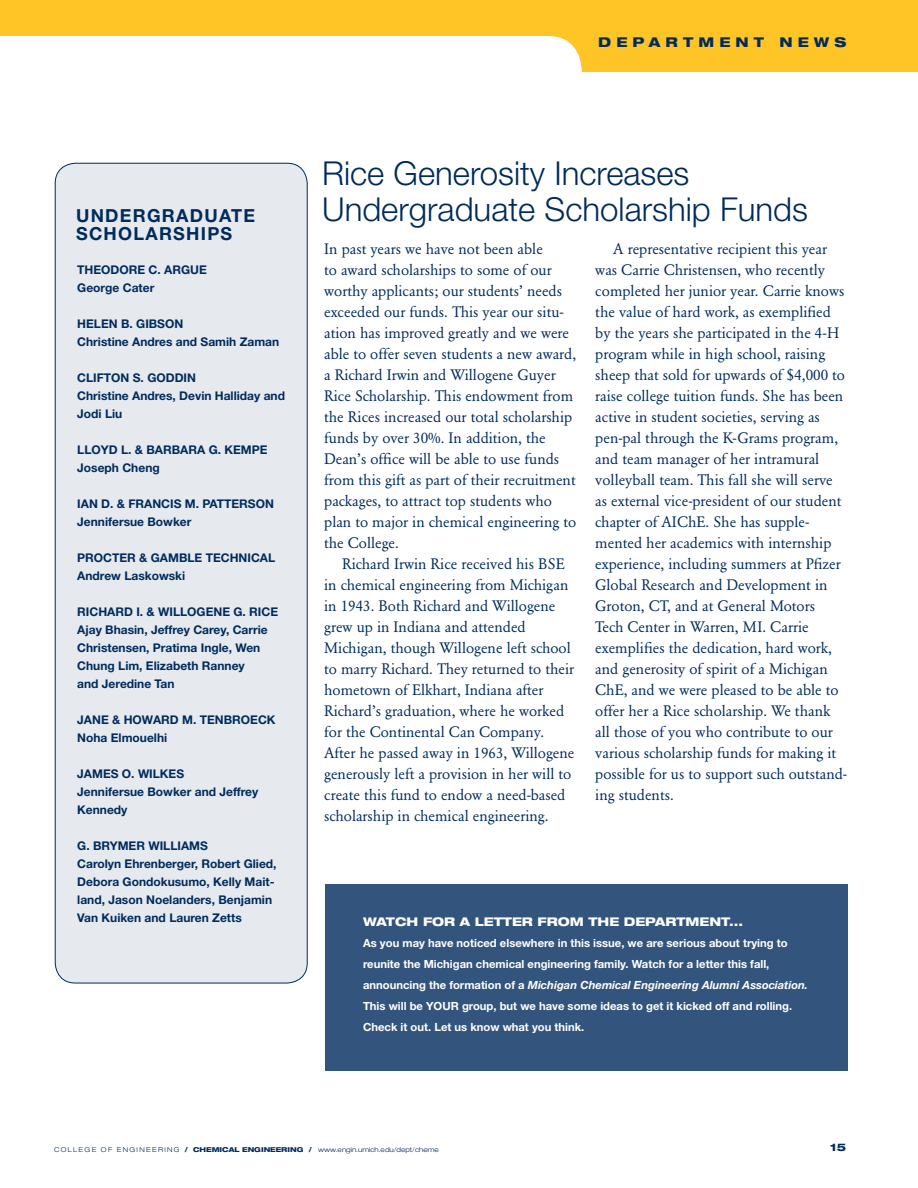
<style>
.page{position:relative;width:918px;height:1188px;background:#fff}
.page>*{position:absolute;margin:0;border:0;box-sizing:border-box;transform-origin:0 0}
.t1{font:300 33px/36px "Helvetica Neue LT Std";color:#002b5c}
.t2{font:700 18px/18px "Helvetica Neue LT Std";letter-spacing:.07em;color:#002b5c}
.t3{font:15px/21px "Garamond BE";color:#002b5c}
.t4{font:800 expanded 13.5px "Helvetica Neue LT Std";letter-spacing:.38em;color:#002b5c}
.t5{font:700 12px/18px "Helvetica Neue LT Std";color:#002b5c}
.t6{font:800 expanded 12px "Helvetica Neue LT Std";color:#fff}
.t7{font:700 11.25px/21px "Helvetica Neue LT Std";color:#fff}
.t8{font:800 expanded 10.5px "Helvetica Neue LT Std";color:#002b5c}
.t9{font:300 expanded 6.75px "Helvetica Neue LT Std";letter-spacing:.2em;color:#002b5c}
.t10{font:300 expanded 6.75px "Helvetica Neue LT Std";color:#002b5c}
.t11{font:800 expanded 6.75px "Helvetica Neue LT Std";color:#002b5c}
.s1{font-style:italic}
.s2{font-weight:800}
</style>
<div class="page">
<div style="left:0;top:0;width:918px;height:72px;background:#ffc425"></div>
<div style="left:0;top:36px;width:216px;height:72px;background:#fff"></div>
<div style="left:108px;top:36px;width:474px;height:72px;background:#fff;border-radius:34px"></div>
<div style="left:55px;top:163px;width:252px;height:820px;background:#e6eaef;border-radius:20px"></div>
<div style="left:325px;top:884px;width:523px;height:186px;background:#33557d"></div>
<p class="t4" style="left:598px;top:33px;width:67px">DEPAR</p>
<p class="t4" style="left:683px;top:33px;width:165px">TMENT NEWS</p>
<p class="t2" style="left:76px;top:206px;width:181px">UNDERGRADUATE<br>SCHOLARSHIPS</p>
<p class="t5" style="left:77px;top:261px;width:131px">THEODORE C. ARGUE<br>George Cater</p>
<p class="t5" style="left:77px;top:315px;width:203px">HELEN B. GIBSON<br>Christine Andres and Samih Zaman</p>
<p class="t5" style="left:77px;top:369px;width:209px">CLIFTON S. GODDIN<br>Christine Andres, Devin Halliday and<br>Jodi Liu</p>
<p class="t5" style="left:77px;top:441px;width:192px">LLOYD L. &amp; BARBARA G. KEMPE<br>Joseph Cheng</p>
<p class="t5" style="left:77px;top:495px;width:198px">IAN D. &amp; FRANCIS M. PATTERSON<br>Jennifersue Bowker</p>
<p class="t5" style="left:77px;top:549px;width:200px">PROCTER &amp; GAMBLE TECHNICAL<br>Andrew Laskowski</p>
<p class="t5" style="left:77px;top:603px;width:202px">RICHARD I. &amp; WILLOGENE G. RICE<br>Ajay Bhasin, Jeffrey Carey, Carrie<br>Christensen, Pratima Ingle, Wen<br>Chung Lim, Elizabeth Ranney<br>and Jeredine Tan</p>
<p class="t5" style="left:77px;top:711px;width:200px">JANE &amp; HOWARD M. TENBROECK<br>Noha Elmouelhi</p>
<p class="t5" style="left:77px;top:765px;width:183px">JAMES O. WILKES<br>Jennifersue Bowker and Jeffrey<br>Kennedy</p>
<p class="t5" style="left:77px;top:837px;width:201px">G. BRYMER WILLIAMS<br>Carolyn Ehrenberger, Robert Glied,<br>Debora Gondokusumo, Kelly Mait&shy;land, Jason Noelanders, Benjamin<br>Van Kuiken and Lauren Zetts</p>
<h1 class="t1" style="left:322px;top:155px;width:487px">Rice Generosity Increases<br>Undergraduate Scholarship Funds</h1>
<p class="t3" style="left:324px;top:239px;width:254px">In past years we have not been able<br>to award scholarships to some of our worthy applicants; our students’ needs exceeded our funds. This year our situ&shy;ation has improved greatly and we were able to offer seven students a new award, a Richard Irwin and Willogene Guyer Rice Scholarship. This endowment from the Rices increased our total scholarship funds by over 30%. In addition, the Dean’s office will be able to use funds from this gift as part of their recruitment packages, to attract top students who plan to major in chemical engineering to the College.</p>
<p class="t3" style="left:324px;top:554px;width:252px;text-indent:18px">Richard Irwin Rice received his BSE in chemical engineering from Michigan in 1943. Both Richard and Willogene grew up in Indiana and attended Michigan, though Willogene left school to marry Richard. They returned to their hometown of Elkhart, Indiana after Richard’s graduation, where he worked for the Continental Can Company.<br>After he passed away in 1963, Willogene generously left a provision in her will to create this fund to endow a need-based scholarship in chemical engineering.</p>
<p class="t3" style="left:595px;top:239px;width:253px;text-indent:18px">A representative recipient this year was Carrie Christensen, who recently completed her junior year. Carrie knows the value of hard work, as exemplified by the years she participated in the 4-H program while in high school, raising sheep that sold for upwards of $4,000 to raise college tuition funds. She has been active in student societies, serving as pen-pal through the K-Grams program, and team manager of her intramural volleyball team. This fall she will serve as external vice-president of our student chapter of AIChE. She has supple&shy;mented her academics with internship experience, including summers at Pfizer Global Research and Development in Groton, CT, and at General Motors<br>Tech Center in Warren, MI. Carrie exemplifies the dedication, hard work, and generosity of spirit of a Michigan ChE, and we were pleased to be able to offer her a Rice scholarship. We thank all those of you who contribute to our various scholarship funds for making it possible for us to support such outstand&shy;ing students.</p>
<p class="t6" style="left:363px;top:914px;width:35px">WATCH</p>
<p class="t6" style="left:423px;top:914px;width:72px">FOR A LETTE</p>
<p class="t6" style="left:522px;top:914px;width:50px">R FROM</p>
<p class="t6" style="left:588px;top:914px;width:12px">THE</p>
<p class="t6" style="left:624px;top:914px;width:65px">DEPARTMENT</p>
<p class="t6" style="left:729px;top:914px;width:15px">...</p>
<p class="t7" style="left:363px;top:933px;width:446px">As you may have noticed elsewhere in this issue, we are serious about trying to reunite the Michigan chemical engineering family. Watch for a letter this fall, announcing the formation of a <span class="s1">Michigan Chemical Engineering Alumni Association.<br></span>This will be YOUR group, but we have some ideas to get it kicked off and rolling.<br>Check it out. Let us know what you think.</p>
<p class="t9" style="left:54px;top:1145px;width:195px">college of engineering <span class="s2">/ CHEMICAL ENGINEE</span></p>
<p class="t11" style="left:281px;top:1145px;width:13px">RING</p>
<p class="t10" style="left:309px;top:1145px;width:132px"><span class="s2">/</span> www.engin.umich.edu/dept/cheme</p>
<p class="t8" style="left:830px;top:1141px;width:17px">15</p>
</div>
